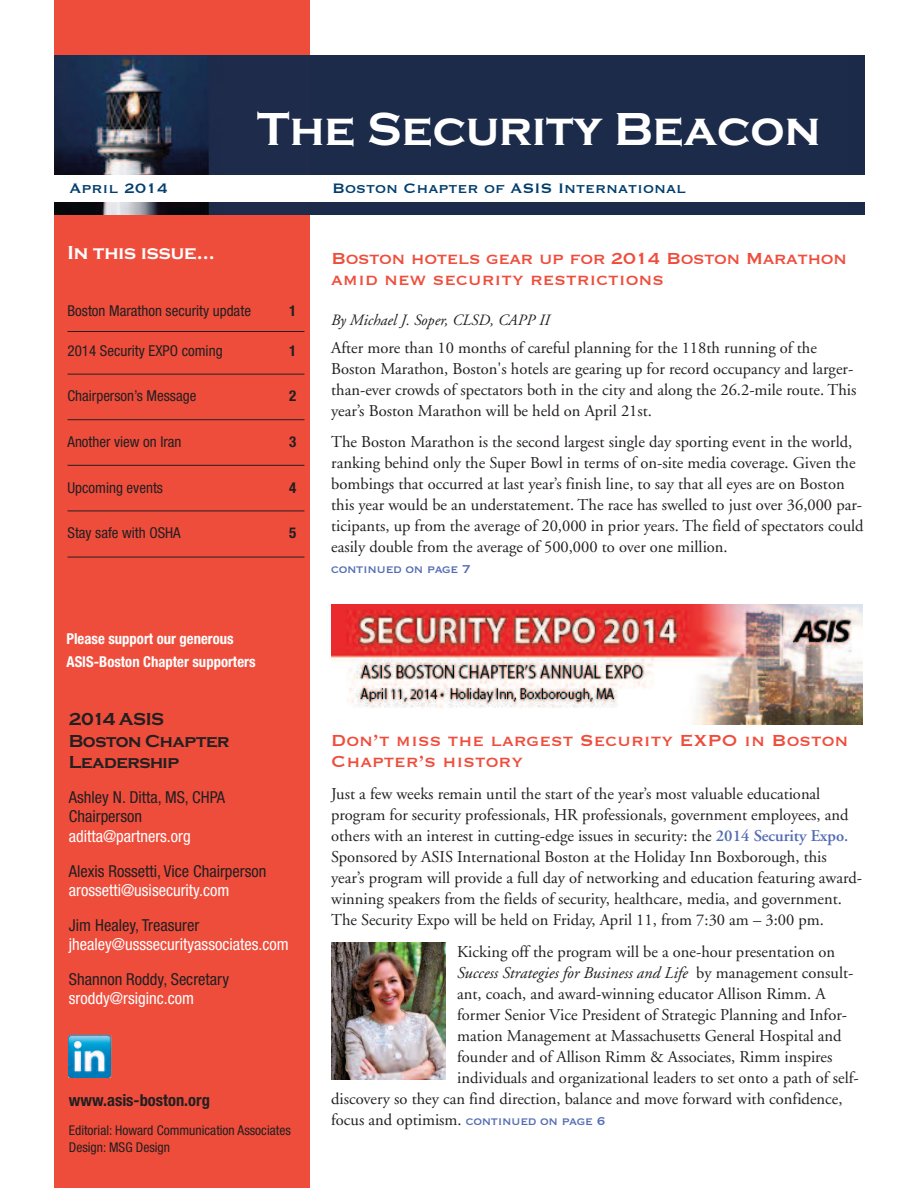
<style>
.page{position:relative;width:918px;height:1188px;background:#fff}
.page>*{position:absolute;margin:0;border:0;box-sizing:border-box;transform-origin:0 0}
.t1{font:700 48px "Copperplate Gothic";color:#fff}
.t2{font:21px/21px "Copperplate";letter-spacing:-.025em;color:#ef4d3c}
.t3{font:21px/21px "Copperplate";color:#ef4d3c}
.t4{font:700 19.5px "Copperplate Gothic";color:#fff}
.t5{font:18px "Copperplate";color:#013e6e}
.t6{font:700 18px/21.6px "Copperplate Gothic";letter-spacing:-.025em;color:#231f20}
.t7{font:16.5px/21px "Adobe Garamond";color:#231f20}
.t8{font:condensed 16.5px/19.5px "Helvetica Neue";color:#231f20}
.t9{font:condensed 16.5px "Helvetica Neue";color:#fff}
.t10{font:italic 16.5px "Adobe Garamond";color:#231f20}
.t11{font:700 condensed 16.5px "Helvetica Neue";color:#231f20}
.t12{font:italic 15.75px "Adobe Garamond";color:#231f20}
.t13{font:condensed 15px "Helvetica Neue";color:#231f20}
.t14{font:700 condensed 15px/22.5px "Helvetica Neue";color:#fff}
.t15{font:15px "Copperplate";letter-spacing:-.025em;color:#536cb4;scale:.95 1}
.t16{font:700 condensed 15px "Helvetica Neue";color:#231f20}
.t17{font:condensed 13.5px/16.5px "Helvetica Neue";color:#231f20}
.s1{font-weight:600;color:#536cb4}
.s2{font-style:normal}
.s3{font-family:"Copperplate";font-size:15px;color:#536cb4}
</style>
<div class="page">
<div style="left:54px;top:0;width:256px;height:1188px;background:#ef4d3c"></div>
<img style="left:54px;top:56px;width:810px;height:159px">
<img style="left:68px;top:1035px;width:43px;height:43px">
<div style="left:53px;top:175px;width:819px;height:27px;background:#fff"></div>
<hr style="left:68px;top:331px;width:236px;height:1px;background:#231f20">
<hr style="left:68px;top:374px;width:236px;height:1px;background:#231f20">
<hr style="left:68px;top:419px;width:236px;height:1px;background:#231f20">
<hr style="left:68px;top:465px;width:236px;height:1px;background:#231f20">
<hr style="left:68px;top:511px;width:236px;height:1px;background:#231f20">
<hr style="left:68px;top:557px;width:236px;height:1px;background:#231f20">
<img style="left:331px;top:605px;width:531px;height:120px">
<img style="left:331px;top:943px;width:114px;height:137px">
<h1 class="t1" style="left:257px;top:103px;width:565px">The Security Beacon</h1>
<p class="t5" style="left:70px;top:176px;width:100px">April 2014</p>
<p class="t5" style="left:332px;top:176px;width:356px">Boston Chapter of ASIS International</p>
<p class="t4" style="left:68px;top:242px;width:149px">In this issue...</p>
<p class="t13" style="left:68px;top:302px;width:185px">Boston Marathon security update</p>
<p class="t16" style="left:289px;top:302px;width:9px">1</p>
<p class="t13" style="left:68px;top:342px;width:157px">2014 Security EXPO coming</p>
<p class="t16" style="left:289px;top:341px;width:9px">1</p>
<p class="t13" style="left:68px;top:387px;width:130px">Chairperson’s Message</p>
<p class="t16" style="left:289px;top:387px;width:9px">2</p>
<p class="t13" style="left:68px;top:433px;width:116px">Another view on Iran</p>
<p class="t16" style="left:289px;top:433px;width:9px">3</p>
<p class="t13" style="left:68px;top:479px;width:97px">Upcoming events</p>
<p class="t16" style="left:289px;top:478px;width:9px">4</p>
<p class="t13" style="left:68px;top:524px;width:115px">Stay safe with OSHA</p>
<p class="t16" style="left:289px;top:524px;width:9px">5</p>
<p class="t14" style="left:67px;top:628px;width:191px">Please support our generous<br>ASIS-Boston Chapter supporters</p>
<p class="t6" style="left:69px;top:709px;width:162px">2014 ASIS<br>Boston Chapter<br>Leadership</p>
<p class="t8" style="left:69px;top:787px;width:158px">Ashley N. Ditta, MS, CHPA<br>Chairperson</p>
<p class="t9" style="left:69px;top:827px;width:123px">aditta@partners.org</p>
<p class="t8" style="left:69px;top:861px;width:199px">Alexis Rossetti, Vice Chairperson</p>
<p class="t9" style="left:69px;top:881px;width:162px">arossetti@usisecurity.com</p>
<p class="t8" style="left:69px;top:915px;width:132px">Jim Healey, Treasurer</p>
<p class="t9" style="left:69px;top:935px;width:221px">jhealey@usssecurityassociates.com</p>
<p class="t8" style="left:69px;top:969px;width:162px">Shannon Roddy, Secretary</p>
<p class="t9" style="left:69px;top:989px;width:127px">sroddy@rsiginc.com</p>
<p class="t11" style="left:69px;top:1086px;width:143px">www.asis-boston.org</p>
<p class="t17" style="left:69px;top:1122px;width:224px">Editorial: Howard Communication Associates<br>Design: MSG Design</p>
<p class="t2" style="left:331px;top:246px;width:517px">Boston hotels gear up for 2014 Boston Marathon amid new security restrictions</p>
<p class="t12" style="left:331px;top:312px;width:220px">By Michael J. Soper, CLSD, CAPP II</p>
<p class="t7" style="left:331px;top:337px;width:527px">After more than 10 months of careful planning for the 118th running of the Boston Marathon, Boston's hotels are gearing up for record occupancy and larger&shy;than-ever crowds of spectators both in the city and along the 26.2-mile route. This year’s Boston Marathon will be held on April 21st.</p>
<p class="t7" style="left:331px;top:432px;width:534px">The Boston Marathon is the second largest single day sporting event in the world, ranking behind only the Super Bowl in terms of on-site media coverage. Given the bombings that occurred at last year’s finish line, to say that all eyes are on Boston this year would be an understatement. The race has swelled to just over 36,000 par&shy;ticipants, up from the average of 20,000 in prior years. The field of spectators could easily double from the average of 500,000 to over one million.</p>
<p class="t15" style="left:331px;top:559px;width:149px">continued on page 7</p>
<p class="t3" style="left:331px;top:729px;width:519px">Don’t miss the largest Security EXPO in Boston<br>Chapter’s history</p>
<p class="t7" style="left:331px;top:784px;width:532px">Just a few weeks remain until the start of the year’s most valuable educational program for security professionals, HR professionals, government employees, and others with an interest in cutting-edge issues in security: the <span class="s1">2014 Security Expo.<br></span>Sponsored by ASIS International Boston at the Holiday Inn Boxborough, this year’s program will provide a full day of networking and education featuring award&shy;winning speakers from the fields of security, healthcare, media, and government.<br>The Security Expo will be held on Friday, April 11, from 7:30 am – 3:00 pm.</p>
<p class="t7" style="left:457px;top:942px;width:380px">Kicking off the program will be a one-hour presentation on</p>
<p class="t10" style="left:457px;top:964px;width:398px">Success Strategies for Business and Life <span class="s2">by management consult-</span></p>
<p class="t7" style="left:457px;top:984px;width:370px">ant, coach, and award-winning educator Allison Rimm. A</p>
<p class="t7" style="left:457px;top:1005px;width:391px">former Senior Vice President of Strategic Planning and Infor-</p>
<p class="t7" style="left:457px;top:1026px;width:386px">mation Management at Massachusetts General Hospital and</p>
<p class="t7" style="left:457px;top:1047px;width:377px">founder and of Allison Rimm &amp; Associates, Rimm inspires</p>
<p class="t7" style="left:457px;top:1068px;width:403px">individuals and organizational leaders to set onto a path of self-</p>
<p class="t7" style="left:331px;top:1089px;width:513px">discovery so they can find direction, balance and move forward with confidence,</p>
<p class="t7" style="left:331px;top:1110px;width:276px">focus and optimism. <span class="s3">continued on page 6</span></p>
</div>
